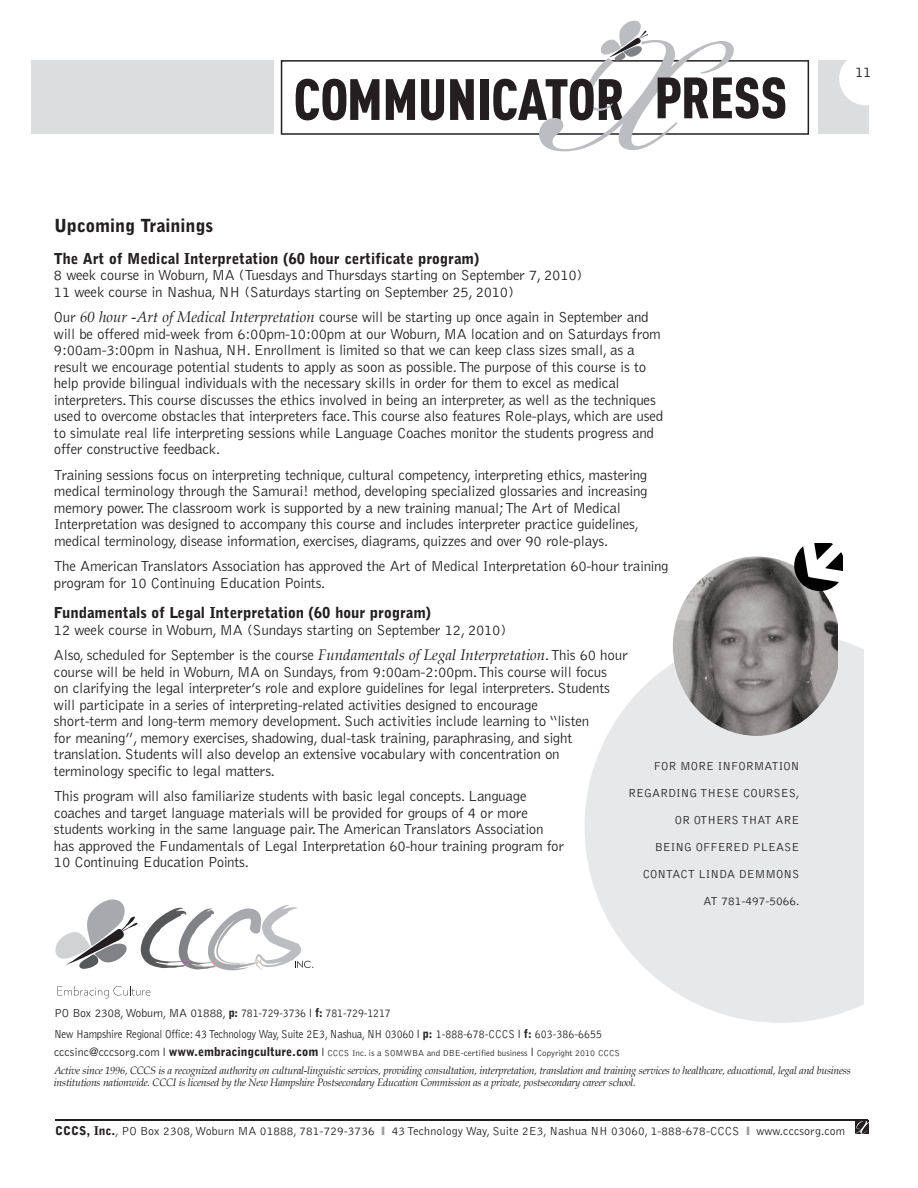
<style>
.page{position:relative;width:918px;height:1188px;background:#fff}
.page>*{position:absolute;margin:0;border:0;box-sizing:border-box;transform-origin:0 0}
.t1{font:900 18px "Bell Gothic BT";color:#231f20}
.t2{font:300 15px/16.5px "Bell Gothic";letter-spacing:-.015em;color:#231f20}
.t3{font:900 15px "Bell Gothic BT";color:#231f20}
.t4{font:300 12px "Bell Gothic";color:#231f20}
.t5{font:300 12px/21px "Bell Gothic";letter-spacing:-.02em;color:#231f20}
.t6{font:italic 10.5px/12px "Palatino";letter-spacing:-.025em;color:#231f20}
.t7{font:300 9px "Bell Gothic";color:#231f20}
.s1{font-family:"Palatino";font-weight:400;font-style:italic}
.s2{font-family:"Bell Gothic BT";font-weight:900}
.s3{font-size:12px}
.s4{font-family:"Bell Gothic BT";font-weight:900;font-size:12px}
.s5{color:#9d9fa2}
</style>
<div class="page">
<div style="left:31px;top:61px;width:242px;height:73px;background:#dcdddf"></div>
<div style="left:818px;top:61px;width:50px;height:73px;background:#dcdddf"></div>
<div style="left:839px;top:52px;width:54px;height:53px;background:#fff;border-radius:50%"></div>
<svg style="left:281px;top:20px;width:528px;height:131px"></svg>
<div style="left:855px;top:1120px;width:14px;height:14px;background:#231f20"></div>
<svg style="left:855px;top:1121px;width:14px;height:13px"></svg>
<hr style="left:55px;top:1119px;width:812px;height:2px;background:#231f20">
<svg style="left:58px;top:986px;width:92px;height:12px"></svg>
<svg style="left:55px;top:900px;width:258px;height:70px"></svg>
<svg style="left:585px;top:639px;width:279px;height:384px;fill:#e7e8e9"></svg>
<img style="left:673px;top:556px;width:165px;height:180px">
<svg style="left:792px;top:544px;width:50px;height:50px"></svg>
<p class="t1" style="left:54px;top:218px;width:161px">Upcoming Trainings</p>
<p class="t3" style="left:54px;top:253px;width:427px">The Art of Medical Interpretation (60 hour certificate program)</p>
<p class="t2" style="left:54px;top:268px;width:530px">8 week course in Woburn, MA (Tuesdays and Thursdays starting on September 7, 2010)<br>11 week course in Nashua, NH (Saturdays starting on September 25, 2010)</p>
<p class="t2" style="left:54px;top:310px;width:611px">Our <span class="s1">60 hour -Art of Medical Interpretation</span> course will be starting up once again in September and will be offered mid-week from 6:00pm-10:00pm at our Woburn, MA location and on Saturdays from 9:00am-3:00pm in Nashua, NH. Enrollment is limited so that we can keep class sizes small, as a result we encourage potential students to apply as soon as possible.The purpose of this course is to help provide bilingual individuals with the necessary skills in order for them to excel as medical interpreters.This course discusses the ethics involved in being an interpreter, as well as the techniques used to overcome obstacles that interpreters face.This course also features Role-plays, which are used to simulate real life interpreting sessions while Language Coaches monitor the students progress and offer constructive feedback.</p>
<p class="t2" style="left:54px;top:468px;width:595px">Training sessions focus on interpreting technique, cultural competency, interpreting ethics, mastering medical terminology through the Samurai! method, developing specialized glossaries and increasing memory power.The classroom work is supported by a new training manual;The Art of Medical Interpretation was designed to accompany this course and includes interpreter practice guidelines, medical terminology, disease information, exercises, diagrams, quizzes and over 90 role-plays.</p>
<p class="t2" style="left:54px;top:559px;width:616px">The American Translators Association has approved the Art of Medical Interpretation 60-hour training program for 10 Continuing Education Points.</p>
<p class="t3" style="left:54px;top:607px;width:379px">Fundamentals of Legal Interpretation (60 hour program)</p>
<p class="t2" style="left:54px;top:618px;width:575px;line-height:25.5px">12 week course in Woburn, MA (Sundays starting on September 12, 2010)<br>Also, scheduled for September is the course <span class="s1">Fundamentals of Legal Interpretation</span>.This 60 hour</p>
<p class="t2" style="left:54px;top:664px;width:557px">course will be held in Woburn, MA on Sundays, from 9:00am-2:00pm.This course will focus on clarifying the legal interpreter’s role and explore guidelines for legal interpreters. Students will participate in a series of interpreting-related activities designed to encourage<br>short-term and long-term memory development. Such activities include learning to “listen for meaning”, memory exercises, shadowing, dual-task training, paraphrasing, and sight translation. Students will also develop an extensive vocabulary with concentration on terminology specific to legal matters.</p>
<p class="t2" style="left:54px;top:789px;width:512px">This program will also familiarize students with basic legal concepts. Language coaches and target language materials will be provided for groups of 4 or more students working in the same language pair.The American Translators Association has approved the Fundamentals of Legal Interpretation 60-hour training program for 10 Continuing Education Points.</p>
<p class="t4" style="left:654px;top:762px;width:147px">FOR MORE INFORMATION</p>
<p class="t4" style="left:628px;top:789px;width:173px">REGARDING THESE COURSES,</p>
<p class="t4" style="left:675px;top:816px;width:126px">OR OTHERS THAT ARE</p>
<p class="t4" style="left:655px;top:843px;width:146px">BEING OFFERED PLEASE</p>
<p class="t4" style="left:643px;top:870px;width:158px">CONTACT LINDA DEMMONS</p>
<p class="t4" style="left:703px;top:897px;width:98px">AT 781-497-5066.</p>
<p class="t2" style="left:855px;top:65px;width:18px">11</p>
<p class="t5" style="left:54px;top:1003px;width:550px">PO Box 2308,Woburn, MA 01888, <span class="s2">p:</span> 781-729-3736 <span class="s2">f:</span> 781-729-1217<br>New Hampshire Regional Office: 43 Technology Way, Suite 2E3, Nashua, NH 03060 <span class="s2">p:</span> 1-888-678-CCCS <span class="s2">f:</span> 603-386-6655</p>
<p class="t7" style="left:54px;top:1050px;width:568px"><span class="s3">cccsinc@cccsorg.com</span> <span class="s4">www.embracingculture.com</span> CCCS Inc. is a SOMWBA and DBE-certified business Copyright 2010 CCCS</p>
<p class="t6" style="left:54px;top:1065px;width:798px">Active since 1996, CCCS is a recognized authority on cultural-linguistic services, providing consultation, interpretation, translation and training services to healthcare, educational, legal and business institutions nationwide. CCCI is licensed by the New Hampshire Postsecondary Education Commission as a private, postsecondary career school.</p>
<p class="t4" style="left:55px;top:1126px;width:792px"><span class="s2">CCCS, Inc.</span>, PO Box 2308,Woburn MA 01888, 781-729-3736 <span class="s5">❙</span> 43 Technology Way, Suite 2E3, Nashua NH 03060, 1-888-678-CCCS <span class="s5">❙</span> www.cccsorg.com</p>
</div>
